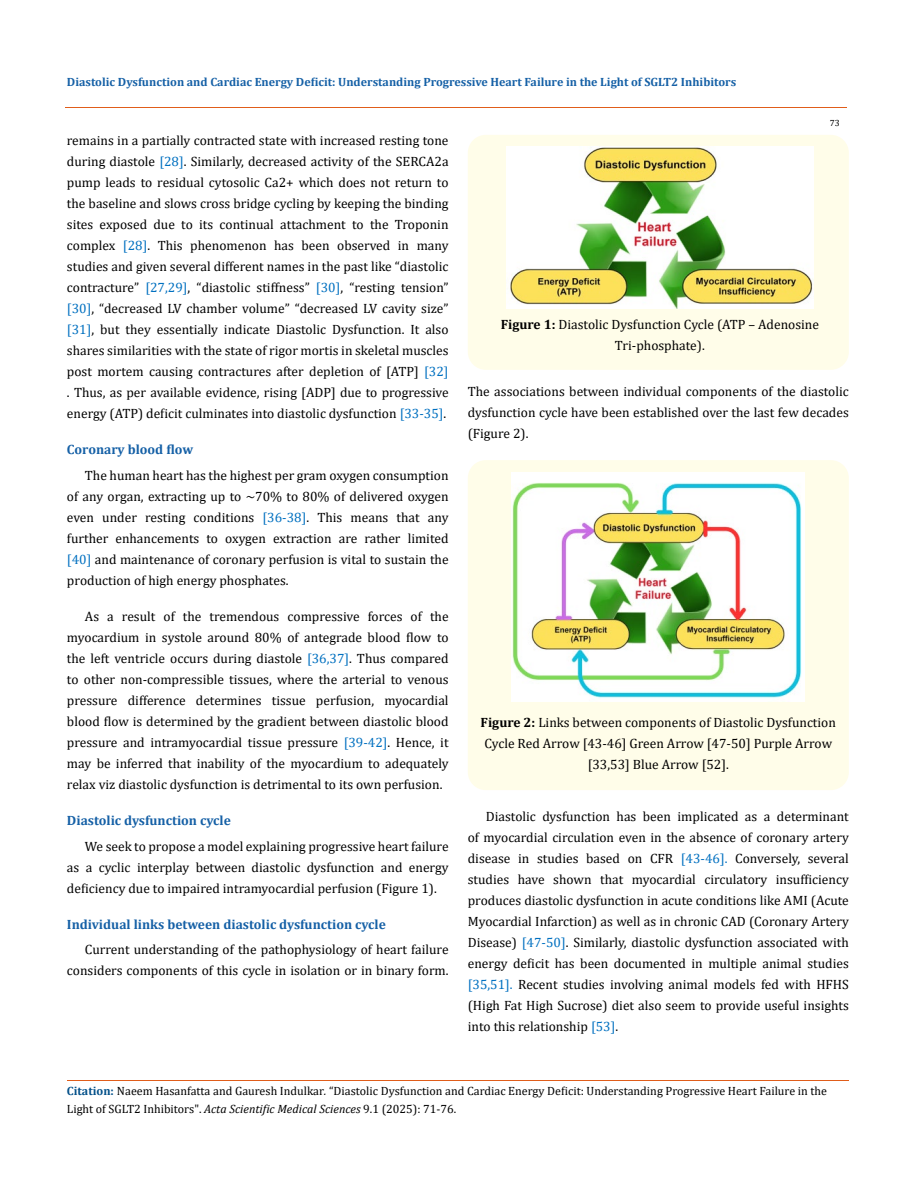
<style>
.page{position:relative;width:917px;height:1188px;background:#fff}
.page>*{position:absolute;margin:0;border:0;box-sizing:border-box;transform-origin:0 0}
.t1{font:13.5px/21px "Cambria";color:#000;text-align:justify}
.t2{font:700 13.5px "Cambria";color:#1560a6}
.t3{font:12px/18px "Cambria";color:#000}
.t4{font:700 12px "Cambria";color:#1560a6}
.t5{font:9px "Cambria";color:#000}
.s1{color:#0070c0}
.s2{font-weight:700}
.s3{font-weight:700;color:#035089}
.s4{font-style:italic}
</style>
<div class="page">
<div style="left:468px;top:135px;width:380px;height:235px;background:#fffde9;border-radius:18px"></div>
<img style="left:506px;top:147px;width:307px;height:161px">
<div style="left:468px;top:460px;width:380px;height:330px;background:#fffde9;border-radius:18px"></div>
<img style="left:512px;top:473px;width:292px;height:229px">
<hr style="left:65px;top:108px;width:782px;height:1px;background:#e05d1a">
<hr style="left:67px;top:1080px;width:781px;height:1px;background:#e05d1a">
<p class="t4" style="left:67px;top:73px;width:671px">Diastolic Dysfunction and Cardiac Energy Deficit: Understanding Progressive Heart Failure in the Light of SGLT2 Inhibitors</p>
<p class="t5" style="left:829px;top:118px;width:11px">73</p>
<p class="t1" style="left:67px;top:130px;width:383px">remains in a partially contracted state with increased resting tone during diastole <span class="s1">[28]</span>. Similarly, decreased activity of the SERCA2a pump leads to residual cytosolic Ca2+ which does not return to the baseline and slows cross bridge cycling by keeping the binding sites exposed due to its continual attachment to the Troponin complex <span class="s1">[28]</span>. This phenomenon has been observed in many studies and given several different names in the past like “diastolic contracture” <span class="s1">[27,29]</span>, “diastolic stiffness” <span class="s1">[30]</span>, “resting tension” <span class="s1">[30]</span>, “decreased LV chamber volume” “decreased LV cavity size” <span class="s1">[31]</span>, but they essentially indicate Diastolic Dysfunction. It also shares similarities with the state of rigor mortis in skeletal muscles post mortem causing contractures after depletion of [ATP] <span class="s1">[32] </span>. Thus, as per available evidence, rising [ADP] due to progressive energy (ATP) deficit culminates into diastolic dysfunction <span class="s1">[33-35]</span>.</p>
<p class="t2" style="left:67px;top:440px;width:128px">Coronary blood flow</p>
<p class="t1" style="left:67px;top:465px;width:383px;text-indent:18px">The human heart has the highest per gram oxygen consumption of any organ, extracting up to ~70% to 80% of delivered oxygen even under resting conditions <span class="s1">[36-38]</span>. This means that any further enhancements to oxygen extraction are rather limited <span class="s1">[40]</span> and maintenance of coronary perfusion is vital to sustain the production of high energy phosphates.</p>
<p class="t1" style="left:67px;top:606px;width:383px;text-indent:18px">As a result of the tremendous compressive forces of the myocardium in systole around 80% of antegrade blood flow to the left ventricle occurs during diastole <span class="s1">[36,37]</span>. Thus compared to other non-compressible tissues, where the arterial to venous pressure difference determines tissue perfusion, myocardial blood flow is determined by the gradient between diastolic blood pressure and intramyocardial tissue pressure <span class="s1">[39-42]</span>. Hence, it may be inferred that inability of the myocardium to adequately relax viz diastolic dysfunction is detrimental to its own perfusion.</p>
<p class="t2" style="left:67px;top:811px;width:165px">Diastolic dysfunction cycle</p>
<p class="t1" style="left:67px;top:835px;width:383px;text-indent:18px">We seek to propose a model explaining progressive heart failure as a cyclic interplay between diastolic dysfunction and energy deficiency due to impaired intramyocardial perfusion (Figure 1).</p>
<p class="t2" style="left:67px;top:914px;width:320px">Individual links between diastolic dysfunction cycle</p>
<p class="t1" style="left:67px;top:939px;width:383px;text-align:right">Current understanding of the pathophysiology of heart failure considers components of this cycle in isolation or in binary form.</p>
<p class="t1" style="left:500px;top:314px;width:320px;text-align:center"><span class="s2">Figure 1:</span> Diastolic Dysfunction Cycle (ATP – Adenosine<br>Tri-phosphate).</p>
<p class="t1" style="left:468px;top:381px;width:382px">The associations between individual components of the diastolic dysfunction cycle have been established over the last few decades (Figure 2).</p>
<p class="t1" style="left:480px;top:711px;width:357px;text-align:center"><span class="s2">Figure 2:</span> Links between components of Diastolic Dysfunction<br>Cycle Red Arrow [43-46] Green Arrow [47-50] Purple Arrow [33,53] Blue Arrow [52].</p>
<p class="t1" style="left:468px;top:806px;width:382px;text-indent:18px">Diastolic dysfunction has been implicated as a determinant of myocardial circulation even in the absence of coronary artery disease in studies based on CFR <span class="s1">[43-46].</span> Conversely, several studies have shown that myocardial circulatory insufficiency produces diastolic dysfunction in acute conditions like AMI (Acute Myocardial Infarction) as well as in chronic CAD (Coronary Artery Disease) <span class="s1">[47-50]</span>. Similarly, diastolic dysfunction associated with energy deficit has been documented in multiple animal studies <span class="s1">[35,51].</span> Recent studies involving animal models fed with HFHS (High Fat High Sucrose) diet also seem to provide useful insights into this relationship <span class="s1">[53]</span>.</p>
<p class="t3" style="left:67px;top:1082px;width:761px"><span class="s3">Citation:</span> Naeem Hasanfatta and Gauresh Indulkar<span class="s4">.</span> “Diastolic Dysfunction and Cardiac Energy Deficit: Understanding Progressive Heart Failure in the<br>Light of SGLT2 Inhibitors". <span class="s4">Acta Scientific Medical Sciences</span> 9.1 (2025): 71-76.</p>
</div>
